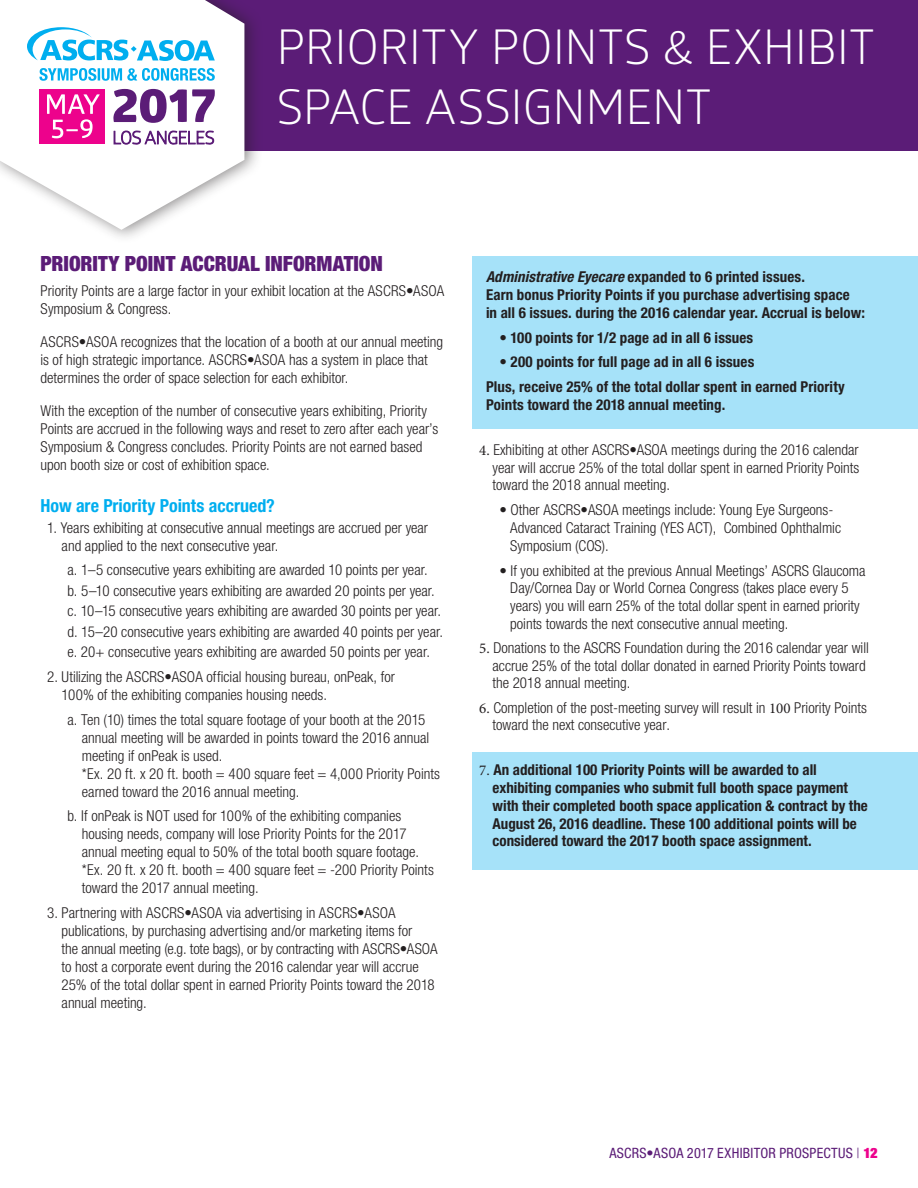
<style>
.page{position:relative;width:918px;height:1188px;background:#fff}
.page>*{position:absolute;margin:0;border:0;box-sizing:border-box;transform-origin:0 0}
.t1{font:48px/60px "Glober";color:#fff}
.t2{font:900 condensed 21px "Helvetica Neue LT Std";letter-spacing:-.005em;color:#5b1c77}
.t3{font:700 condensed 18px "Helvetica Neue LT Std";color:#00aeef}
.t4{font:300 condensed 15px/18px "Helvetica Neue LT Std";color:#231f20}
.t5{font:700 condensed 15px/17.9px "Helvetica Neue LT Std";color:#231f20}
.t6{font:condensed 14.25px "Helvetica Neue LT Std";letter-spacing:.015em;color:#5b1c77}
.s1{font-style:italic}
.s2{font-family:"Minion Pro";font-weight:400;font-stretch:normal}
.s3{font-weight:300}
.s4{font-weight:900;color:#ed028c}
</style>
<div class="page">
<div style="left:0;top:0;width:918px;height:150px;background:#5b1c77"></div>
<div style="left:0;top:0;width:263px;height:244px;background:#231f20;opacity:.55"></div>
<svg style="left:0;top:0;width:244px;height:230px"></svg>
<div style="left:39px;top:89px;width:66px;height:55px;background:#ed028c"></div>
<svg style="left:39px;top:68px;width:176px;height:13px;background:#7fd6f6"></svg>
<svg style="left:27px;top:27px;width:188px;height:34px;background:#a8e3f9"></svg>
<svg style="left:113px;top:89px;width:102px;height:34px"></svg>
<svg style="left:47px;top:94px;width:53px;height:44px"></svg>
<svg style="left:113px;top:130px;width:101px;height:18px"></svg>
<div style="left:472px;top:256px;width:446px;height:173px;background:#a6e2f9"></div>
<div style="left:472px;top:752px;width:446px;height:117px;background:#a6e2f9"></div>
<p class="t1" style="left:276px;top:15px;width:600px">PRIORITY POINTS &amp; EXHIBIT<br>SPACE ASSIGNMENT</p>
<p class="t2" style="left:40px;top:251px;width:344px">PRIORITY POINT ACCRUAL INFORMATION</p>
<p class="t4" style="left:40px;top:282px;width:405px">Priority Points are a large factor in your exhibit location at the ASCRS•ASOA<br>Symposium &amp; Congress.</p>
<p class="t4" style="left:40px;top:333px;width:404px">ASCRS•ASOA recognizes that the location of a booth at our annual meeting is of high strategic importance. ASCRS•ASOA has a system in place that determines the order of space selection for each exhibitor.</p>
<p class="t4" style="left:40px;top:402px;width:399px">With the exception of the number of consecutive years exhibiting, Priority Points are accrued in the following ways and reset to zero after each year’s Symposium &amp; Congress concludes. Priority Points are not earned based upon booth size or cost of exhibition space.</p>
<p class="t3" style="left:40px;top:495px;width:236px">How are Priority Points accrued?</p>
<p class="t4" style="left:47px;top:518px;width:382px">1. Years exhibiting at consecutive annual meetings are accrued per year</p>
<p class="t4" style="left:62px;top:536px;width:218px">and applied to the next consecutive year.</p>
<p class="t4" style="left:68px;top:561px;width:362px">a. 1–5 consecutive years exhibiting are awarded 10 points per year.</p>
<p class="t4" style="left:68px;top:581px;width:369px">b. 5–10 consecutive years exhibiting are awarded 20 points per year.</p>
<p class="t4" style="left:68px;top:602px;width:375px">c. 10–15 consecutive years exhibiting are awarded 30 points per year.</p>
<p class="t4" style="left:68px;top:622px;width:377px">d. 15–20 consecutive years exhibiting are awarded 40 points per year.</p>
<p class="t4" style="left:68px;top:643px;width:364px">e. 20+ consecutive years exhibiting are awarded 50 points per year.</p>
<p class="t4" style="left:47px;top:668px;width:349px">2. Utilizing the ASCRS•ASOA official housing bureau, onPeak, for</p>
<p class="t4" style="left:62px;top:686px;width:267px">100% of the exhibiting companies housing needs.</p>
<p class="t4" style="left:68px;top:710px;width:359px">a. Ten (10) times the total square footage of your booth at the 2015</p>
<p class="t4" style="left:82px;top:728px;width:349px">annual meeting will be awarded in points toward the 2016 annual</p>
<p class="t4" style="left:82px;top:746px;width:142px">meeting if onPeak is used.</p>
<p class="t4" style="left:82px;top:764px;width:360px">*Ex. 20 ft. x 20 ft. booth = 400 square feet = 4,000 Priority Points</p>
<p class="t4" style="left:82px;top:782px;width:219px">earned toward the 2016 annual meeting.</p>
<p class="t4" style="left:68px;top:807px;width:335px">b. If onPeak is NOT used for 100% of the exhibiting companies</p>
<p class="t4" style="left:82px;top:825px;width:326px">housing needs, company will lose Priority Points for the 2017</p>
<p class="t4" style="left:82px;top:843px;width:339px">annual meeting equal to 50% of the total booth square footage.</p>
<p class="t4" style="left:82px;top:861px;width:354px">*Ex. 20 ft. x 20 ft. booth = 400 square feet = -200 Priority Points</p>
<p class="t4" style="left:82px;top:879px;width:178px">toward the 2017 annual meeting.</p>
<p class="t4" style="left:47px;top:904px;width:350px">3. Partnering with ASCRS•ASOA via advertising in ASCRS•ASOA</p>
<p class="t4" style="left:62px;top:922px;width:352px">publications, by purchasing advertising and/or marketing items for</p>
<p class="t4" style="left:62px;top:940px;width:378px">the annual meeting (e.g. tote bags), or by contracting with ASCRS•ASOA</p>
<p class="t4" style="left:62px;top:958px;width:359px">to host a corporate event during the 2016 calendar year will accrue</p>
<p class="t4" style="left:62px;top:976px;width:375px">25% of the total dollar spent in earned Priority Points toward the 2018</p>
<p class="t4" style="left:62px;top:994px;width:87px">annual meeting.</p>
<p class="t5" style="left:486px;top:268px;width:320px"><span class="s1">Administrative Eyecare</span> expanded to 6 printed issues.</p>
<p class="t5" style="left:486px;top:286px;width:365px">Earn bonus Priority Points if you purchase advertising space</p>
<p class="t5" style="left:486px;top:304px;width:381px">in all 6 issues. during the 2016 calendar year. Accrual is below:</p>
<p class="t5" style="left:500px;top:328px;width:255px">• 100 points for 1/2 page ad in all 6 issues</p>
<p class="t5" style="left:500px;top:353px;width:256px">• 200 points for full page ad in all 6 issues</p>
<p class="t5" style="left:486px;top:378px;width:360px">Plus, receive 25% of the total dollar spent in earned Priority<br>Points toward the 2018 annual meeting.</p>
<p class="t4" style="left:493px;top:441px;width:368px;line-height:17.5px;text-align:justify;text-indent:-13px"><span class="s2">4.</span> Exhibiting at other ASCRS•ASOA meetings during the 2016 calendar year will accrue 25% of the total dollar spent in earned Priority Points toward the 2018 annual meeting.</p>
<p class="t4" style="left:510px;top:501px;width:332px;text-indent:-11px">• Other ASCRS•ASOA meetings include: Young Eye Surgeons-<br>Advanced Cataract Training (YES ACT), Combined Ophthalmic<br>Symposium (COS).</p>
<p class="t4" style="left:510px;top:561px;width:357px;text-indent:-11px">• If you exhibited at the previous Annual Meetings’ ASCRS Glaucoma Day/Cornea Day or World Cornea Congress (takes place every 5 years) you will earn 25% of the total dollar spent in earned priority points towards the next consecutive annual meeting.</p>
<p class="t4" style="left:493px;top:639px;width:378px;line-height:17.5px;text-indent:-13px"><span class="s2">5.</span> Donations to the ASCRS Foundation during the 2016 calendar year will accrue 25% of the total dollar donated in earned Priority Points toward the 2018 annual meeting.</p>
<p class="t4" style="left:493px;top:699px;width:376px;line-height:17px;text-indent:-13px"><span class="s2">6.</span> Completion of the post-meeting survey will result in <span class="s2">100</span> Priority Points toward the next consecutive year.</p>
<p class="t5" style="left:493px;top:761px;width:377px;text-indent:-13px"><span class="s2">7.</span> An additional 100 Priority Points will be awarded to all exhibiting companies who submit full booth space payment with their completed booth space application &amp; contract by the August 26, 2016 deadline. These 100 additional points will be considered toward the 2017 booth space assignment.</p>
<p class="t6" style="left:609px;top:1144px;width:270px">ASCRS•ASOA 2017 EXHIBITOR PROSPECTUS <span class="s3">|</span> <span class="s4">12</span></p>
</div>
